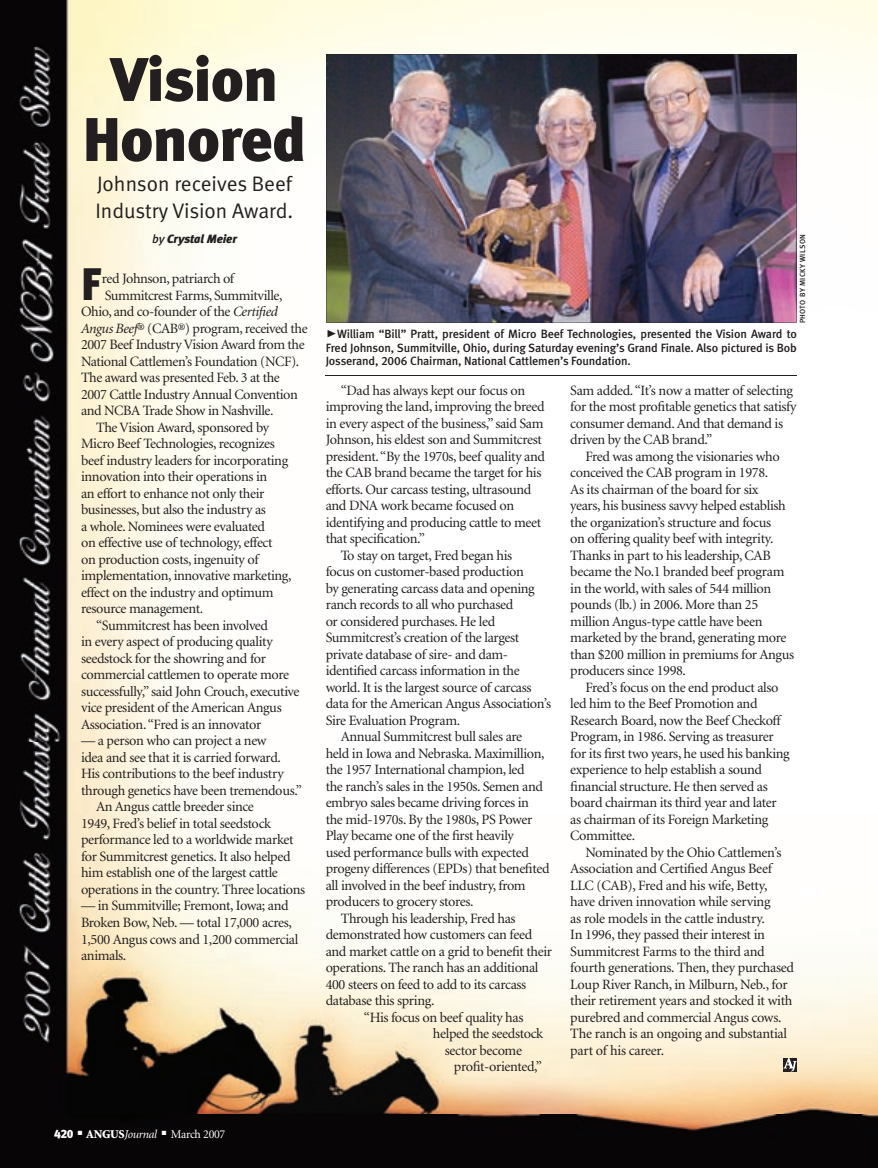
<style>
.page{position:relative;width:878px;height:1168px;background:#fff}
.page>*{position:absolute;margin:0;border:0;box-sizing:border-box;transform-origin:0 0}
.t1{font:61.5px/60px "Meta Black LF";letter-spacing:-.01em;color:#231f20;text-align:center}
.t2{font:45.45px "Meta Black LF";color:#231f20}
.t3{font:21px/27px "Meta Normal LF";color:#231f20}
.t4{font:14.25px/16.5px "Minion";letter-spacing:-.025em;color:#231f20}
.t5{font:12px/13.5px "Meta Medium LF";letter-spacing:-.01em;color:#231f20;text-align:justify}
.t6{font:12px "Minion";letter-spacing:-.025em;color:#fff}
.t7{font:italic 12px "Meta Black LF";letter-spacing:-.005em;color:#231f20}
.t8{font:7.5px "Meta Medium LF";letter-spacing:.05em;color:#231f20}
.s1{font-family:"Meta Medium LF"}
.s2{font-style:italic}
.s3{font-family:"Meta Black Caps Expert";font-size:21px}
.s4{font-family:"Meta Black LF"}
.s5{font-weight:900}
</style>
<div class="page">
<img style="left:0;top:0;width:878px;height:1168px">
<svg style="left:783px;top:1058px;width:13px;height:13px"></svg>
<img style="left:326px;top:54px;width:470px;height:268px">
<hr style="left:326px;top:376px;width:470px;height:1px;background:#231f20">
<h1 class="t1" style="left:83px;top:49px;width:225px">Vision<br>Honored</h1>
<h3 class="t3" style="left:95px;top:170px;width:199px">Johnson receives Beef<br>Industry Vision Award.</h3>
<p class="t7" style="left:152px;top:232px;width:86px"><span class="s1">by</span> Crystal Meier</p>
<h2 class="t2" style="left:81px;top:257px;width:21px">F</h2>
<p class="t4" style="left:102px;top:271px;width:134px">red Johnson, patriarch of</p>
<p class="t4" style="left:105px;top:288px;width:179px">Summitcrest Farms, Summitville,</p>
<p class="t4" style="left:81px;top:304px;width:198px">Ohio, and co-founder of the <span class="s2">Certified</span></p>
<p class="t4" style="left:81px;top:321px;width:228px"><span class="s2">Angus Beef</span>® (CAB®) program, received the</p>
<p class="t4" style="left:81px;top:337px;width:225px">2007 Beef Industry Vision Award from the</p>
<p class="t4" style="left:81px;top:354px;width:220px">National Cattlemen’s Foundation (NCF).</p>
<p class="t4" style="left:81px;top:370px;width:200px">The award was presented Feb. 3 at the</p>
<p class="t4" style="left:81px;top:387px;width:218px">2007 Cattle Industry Annual Convention</p>
<p class="t4" style="left:81px;top:403px;width:194px">and NCBA Trade Show in Nashville.</p>
<p class="t4" style="left:96px;top:420px;width:175px">The Vision Award, sponsored by</p>
<p class="t4" style="left:81px;top:436px;width:195px">Micro Beef Technologies, recognizes</p>
<p class="t4" style="left:81px;top:453px;width:209px">beef industry leaders for incorporating</p>
<p class="t4" style="left:81px;top:469px;width:188px">innovation into their operations in</p>
<p class="t4" style="left:81px;top:486px;width:185px">an effort to enhance not only their</p>
<p class="t4" style="left:81px;top:502px;width:186px">businesses, but also the industry as</p>
<p class="t4" style="left:81px;top:519px;width:186px">a whole. Nominees were evaluated</p>
<p class="t4" style="left:81px;top:535px;width:193px">on effective use of technology, effect</p>
<p class="t4" style="left:81px;top:552px;width:179px">on production costs, ingenuity of</p>
<p class="t4" style="left:81px;top:568px;width:212px">implementation, innovative marketing,</p>
<p class="t4" style="left:81px;top:585px;width:194px">effect on the industry and optimum</p>
<p class="t4" style="left:81px;top:601px;width:124px">resource management.</p>
<p class="t4" style="left:96px;top:618px;width:173px">“Summitcrest has been involved</p>
<p class="t4" style="left:81px;top:634px;width:193px">in every aspect of producing quality</p>
<p class="t4" style="left:81px;top:651px;width:186px">seedstock for the showring and for</p>
<p class="t4" style="left:81px;top:667px;width:210px">commercial cattlemen to operate more</p>
<p class="t4" style="left:81px;top:684px;width:220px">successfully,” said John Crouch, executive</p>
<p class="t4" style="left:81px;top:700px;width:202px">vice president of the American Angus</p>
<p class="t4" style="left:81px;top:717px;width:182px">Association. “Fred is an innovator</p>
<p class="t4" style="left:81px;top:733px;width:187px">— a person who can project a new</p>
<p class="t4" style="left:81px;top:750px;width:201px">idea and see that it is carried forward.</p>
<p class="t4" style="left:81px;top:766px;width:204px">His contributions to the beef industry</p>
<p class="t4" style="left:81px;top:783px;width:222px">through genetics have been tremendous.”</p>
<p class="t4" style="left:96px;top:799px;width:159px">An Angus cattle breeder since</p>
<p class="t4" style="left:81px;top:816px;width:192px">1949, Fred’s belief in total seedstock</p>
<p class="t4" style="left:81px;top:832px;width:214px">performance led to a worldwide market</p>
<p class="t4" style="left:81px;top:849px;width:211px">for Summitcrest genetics. It also helped</p>
<p class="t4" style="left:81px;top:865px;width:198px">him establish one of the largest cattle</p>
<p class="t4" style="left:81px;top:882px;width:226px">operations in the country. Three locations</p>
<p class="t4" style="left:81px;top:898px;width:219px">— in Summitville; Fremont, Iowa; and<br>Broken Bow, Neb. — total 17,000 acres,<br>1,500 Angus cows and 1,200 commercial animals.</p>
<p class="t8" style="left:798px;top:323px;width:91px;rotate:-90deg">PHOTO BY MICKY WILSON</p>
<p class="t5" style="left:326px;top:327px;width:472px"><span class="s3">@</span>William “Bill” Pratt, president of Micro Beef Technologies, presented the Vision Award to Fred Johnson, Summitville, Ohio, during Saturday evening’s Grand Finale. Also pictured is Bob Josserand, 2006 Chairman, National Cattlemen’s Foundation.</p>
<p class="t4" style="left:340px;top:382px;width:186px">“Dad has always kept our focus on</p>
<p class="t4" style="left:326px;top:399px;width:220px">improving the land, improving the breed</p>
<p class="t4" style="left:326px;top:415px;width:219px">in every aspect of the business,” said Sam</p>
<p class="t4" style="left:326px;top:432px;width:218px">Johnson, his eldest son and Summitcrest</p>
<p class="t4" style="left:326px;top:448px;width:221px">president. “By the 1970s, beef quality and</p>
<p class="t4" style="left:326px;top:465px;width:217px">the CAB brand became the target for his</p>
<p class="t4" style="left:326px;top:481px;width:207px">efforts. Our carcass testing, ultrasound</p>
<p class="t4" style="left:326px;top:498px;width:190px">and DNA work became focused on</p>
<p class="t4" style="left:326px;top:514px;width:217px">identifying and producing cattle to meet</p>
<p class="t4" style="left:326px;top:531px;width:101px">that specification.”</p>
<p class="t4" style="left:340px;top:547px;width:173px">To stay on target, Fred began his</p>
<p class="t4" style="left:326px;top:564px;width:200px">focus on customer-based production</p>
<p class="t4" style="left:326px;top:580px;width:211px">by generating carcass data and opening</p>
<p class="t4" style="left:326px;top:597px;width:189px">ranch records to all who purchased</p>
<p class="t4" style="left:326px;top:613px;width:171px">or considered purchases. He led</p>
<p class="t4" style="left:326px;top:630px;width:195px">Summitcrest’s creation of the largest</p>
<p class="t4" style="left:326px;top:646px;width:184px">private database of sire- and dam-</p>
<p class="t4" style="left:326px;top:663px;width:195px">identified carcass information in the</p>
<p class="t4" style="left:326px;top:679px;width:207px">world. It is the largest source of carcass</p>
<p class="t4" style="left:326px;top:696px;width:227px">data for the American Angus Association’s</p>
<p class="t4" style="left:326px;top:712px;width:136px">Sire Evaluation Program.</p>
<p class="t4" style="left:340px;top:729px;width:183px">Annual Summitcrest bull sales are</p>
<p class="t4" style="left:326px;top:745px;width:220px">held in Iowa and Nebraska. Maximillion,</p>
<p class="t4" style="left:326px;top:762px;width:201px">the 1957 International champion, led</p>
<p class="t4" style="left:326px;top:778px;width:219px">the ranch’s sales in the 1950s. Semen and</p>
<p class="t4" style="left:326px;top:795px;width:205px">embryo sales became driving forces in</p>
<p class="t4" style="left:326px;top:811px;width:208px">the mid-1970s. By the 1980s, PS Power</p>
<p class="t4" style="left:326px;top:828px;width:190px">Play became one of the first heavily</p>
<p class="t4" style="left:326px;top:844px;width:205px">used performance bulls with expected</p>
<p class="t4" style="left:326px;top:861px;width:225px">progeny differences (EPDs) that benefited</p>
<p class="t4" style="left:326px;top:877px;width:201px">all involved in the beef industry, from</p>
<p class="t4" style="left:326px;top:894px;width:149px">producers to grocery stores.</p>
<p class="t4" style="left:340px;top:910px;width:176px">Through his leadership, Fred has</p>
<p class="t4" style="left:326px;top:927px;width:208px">demonstrated how customers can feed</p>
<p class="t4" style="left:326px;top:943px;width:228px">and market cattle on a grid to benefit their</p>
<p class="t4" style="left:326px;top:960px;width:214px">operations. The ranch has an additional</p>
<p class="t4" style="left:326px;top:976px;width:202px">400 steers on feed to add to its carcass</p>
<p class="t4" style="left:326px;top:993px;width:110px">database this spring.</p>
<p class="t4" style="left:364px;top:1009px;width:161px">“His focus on beef quality has</p>
<p class="t4" style="left:433px;top:1026px;width:112px">helped the seedstock</p>
<p class="t4" style="left:445px;top:1042px;width:79px">sector become</p>
<p class="t4" style="left:454px;top:1059px;width:89px">profit-oriented,”</p>
<p class="t4" style="left:570px;top:382px;width:228px">Sam added. “It’s now a matter of selecting for the most profitable genetics that satisfy consumer demand. And that demand is driven by the CAB brand.”</p>
<p class="t4" style="left:570px;top:448px;width:225px;text-indent:15px">Fred was among the visionaries who conceived the CAB program in 1978.<br>As its chairman of the board for six<br>years, his business savvy helped establish the organization’s structure and focus<br>on offering quality beef with integrity.<br>Thanks in part to his leadership, CAB became the No.1 branded beef program in the world, with sales of 544 million pounds (lb.) in 2006. More than 25 million Angus-type cattle have been marketed by the brand, generating more than $200 million in premiums for Angus producers since 1998.</p>
<p class="t4" style="left:570px;top:679px;width:221px;text-indent:15px">Fred’s focus on the end product also led him to the Beef Promotion and Research Board, now the Beef Checkoff Program, in 1986. Serving as treasurer for its first two years, he used his banking experience to help establish a sound financial structure. He then served as board chairman its third year and later as chairman of its Foreign Marketing Committee.</p>
<p class="t4" style="left:570px;top:844px;width:225px;text-indent:15px">Nominated by the Ohio Cattlemen’s Association and Certified Angus Beef LLC (CAB), Fred and his wife, Betty, have driven innovation while serving<br>as role models in the cattle industry.<br>In 1996, they passed their interest in Summitcrest Farms to the third and fourth generations. Then, they purchased Loup River Ranch, in Milburn, Neb., for their retirement years and stocked it with purebred and commercial Angus cows.<br>The ranch is an ongoing and substantial part of his career.</p>
<p class="t6" style="left:54px;top:1128px;width:173px"><span class="s4">420</span> ■ <span class="s5">ANGUS</span><span class="s2">Journal</span> ■ March 2007</p>
</div>
